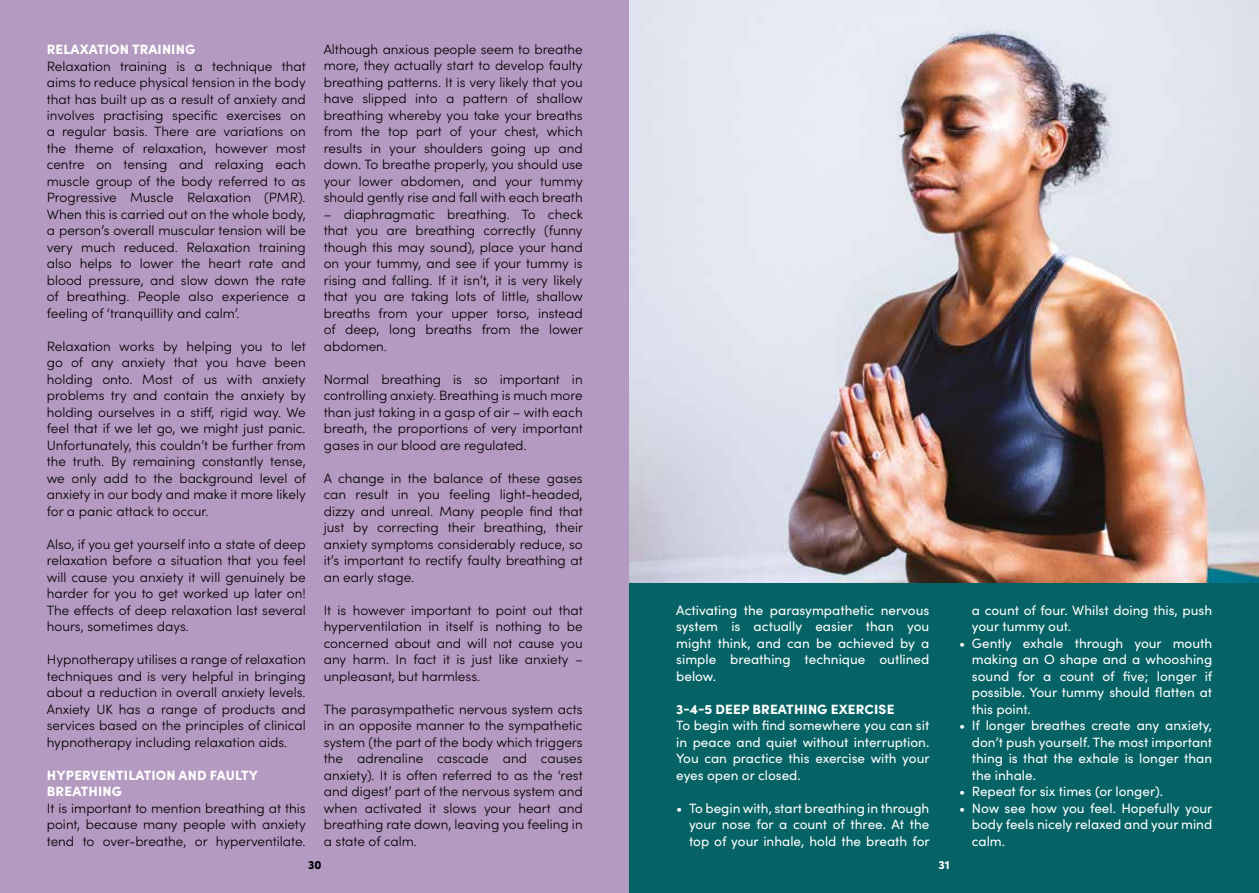
<style>
.page{position:relative;width:1259px;height:893px;background:#fff}
.page>*{position:absolute;margin:0;border:0;box-sizing:border-box;transform-origin:0 0}
.t1{font:300 13.5px/16.5px "Sofia Pro";color:#000;text-align:justify}
.t2{font:13.5px/16.5px "Sofia Pro";color:#fff;text-align:justify}
.t3{font:900 13.5px/16.5px "Sofia Pro";letter-spacing:.01em;color:#fff}
.t4{font:900 12px "Sofia Pro";color:#000}
.t5{font:900 12px "Sofia Pro";color:#fff}
</style>
<div class="page">
<div style="left:0;top:0;width:1021px;height:893px;background:#b499c0"></div>
<div style="left:629px;top:582px;width:630px;height:311px;background:#056365"></div>
<img style="left:629px;top:0;width:630px;height:582px">
<p class="t3" style="left:47px;top:40px;width:150px">RELAXATION TRAINING</p>
<p class="t1" style="left:47px;top:57px;width:261px">Relaxation training is a technique that aims to reduce physical tension in the body that has built up as a result of anxiety and involves practising specific exercises on a regular basis. There are variations on the theme of relaxation, however most centre on tensing and relaxing each muscle group of the body referred to as Progressive Muscle Relaxation (PMR).<br>When this is carried out on the whole body, a person’s overall muscular tension will be very much reduced. Relaxation training also helps to lower the heart rate and blood pressure, and slow down the rate of breathing. People also experience a feeling of ‘tranquillity and calm’.</p>
<p class="t1" style="left:47px;top:337px;width:261px">Relaxation works by helping you to let go of any anxiety that you have been holding onto. Most of us with anxiety problems try and contain the anxiety by holding ourselves in a stiff, rigid way. We feel that if we let go, we might just panic.<br>Unfortunately, this couldn’t be further from the truth. By remaining constantly tense, we only add to the background level of anxiety in our body and make it more likely for a panic attack to occur.</p>
<p class="t1" style="left:47px;top:535px;width:260px">Also, if you get yourself into a state of deep relaxation before a situation that you feel will cause you anxiety it will genuinely be harder for you to get worked up later on!<br>The effects of deep relaxation last several hours, sometimes days.</p>
<p class="t1" style="left:47px;top:651px;width:260px">Hypnotherapy utilises a range of relaxation techniques and is very helpful in bringing about a reduction in overall anxiety levels.<br>Anxiety UK has a range of products and services based on the principles of clinical hypnotherapy including relaxation aids.</p>
<p class="t3" style="left:47px;top:766px;width:213px">HYPERVENTILATION AND FAULTY<br>BREATHING</p>
<p class="t1" style="left:47px;top:799px;width:260px">It is important to mention breathing at this point, because many people with anxiety tend to over-breathe, or hyperventilate.</p>
<p class="t1" style="left:324px;top:40px;width:260px">Although anxious people seem to breathe more, they actually start to develop faulty breathing patterns. It is very likely that you have slipped into a pattern of shallow breathing whereby you take your breaths from the top part of your chest, which results in your shoulders going up and down. To breathe properly, you should use your lower abdomen, and your tummy should gently rise and fall with each breath</p>
<p class="t1" style="left:324px;top:205px;width:261px">– diaphragmatic breathing. To check that you are breathing correctly (funny though this may sound), place your hand on your tummy, and see if your tummy is rising and falling. If it isn’t, it is very likely that you are taking lots of little, shallow breaths from your upper torso, instead of deep, long breaths from the lower abdomen.</p>
<p class="t1" style="left:324px;top:370px;width:260px">Normal breathing is so important in controlling anxiety. Breathing is much more than just taking in a gasp of air – with each breath, the proportions of very important gases in our blood are regulated.</p>
<p class="t1" style="left:324px;top:469px;width:261px">A change in the balance of these gases can result in you feeling light-headed, dizzy and unreal. Many people find that just by correcting their breathing, their anxiety symptoms considerably reduce, so it’s important to rectify faulty breathing at an early stage.</p>
<p class="t1" style="left:324px;top:601px;width:260px">It is however important to point out that hyperventilation in itself is nothing to be concerned about and will not cause you any harm. In fact it is just like anxiety – unpleasant, but harmless.</p>
<p class="t1" style="left:324px;top:700px;width:260px">The parasympathetic nervous system acts in an opposite manner to the sympathetic system (the part of the body which triggers the adrenaline cascade and causes anxiety). It is often referred to as the ‘rest and digest’ part of the nervous system and when activated it slows your heart and breathing rate down, leaving you feeling in a state of calm.</p>
<p class="t2" style="left:676px;top:601px;width:255px">Activating the parasympathetic nervous system is actually easier than you might think, and can be achieved by a simple breathing technique outlined below.</p>
<p class="t3" style="left:676px;top:700px;width:220px">3-4-5 DEEP BREATHING EXERCISE</p>
<p class="t2" style="left:676px;top:717px;width:255px">To begin with find somewhere you can sit in peace and quiet without interruption.<br>You can practice this exercise with your eyes open or closed.</p>
<p class="t2" style="left:689px;top:799px;width:242px;text-indent:-13px">• To begin with, start breathing in through your nose for a count of three. At the top of your inhale, hold the breath for</p>
<p class="t4" style="left:308px;top:855px;width:15px">30</p>
<p class="t5" style="left:938px;top:855px;width:13px">31</p>
<p class="t2" style="left:972px;top:601px;width:242px">a count of four. Whilst doing this, push your tummy out.</p>
<p class="t2" style="left:972px;top:634px;width:242px;text-indent:-13px">• Gently exhale through your mouth making an O shape and a whooshing sound for a count of five; longer if possible. Your tummy should flatten at this point.</p>
<p class="t2" style="left:972px;top:717px;width:242px;text-indent:-13px">• If longer breathes create any anxiety, don’t push yourself. The most important thing is that the exhale is longer than the inhale.</p>
<p class="t2" style="left:959px;top:783px;width:205px">• Repeat for six times (or longer).</p>
<p class="t2" style="left:972px;top:799px;width:242px;text-indent:-13px">• Now see how you feel. Hopefully your body feels nicely relaxed and your mind calm.</p>
</div>
